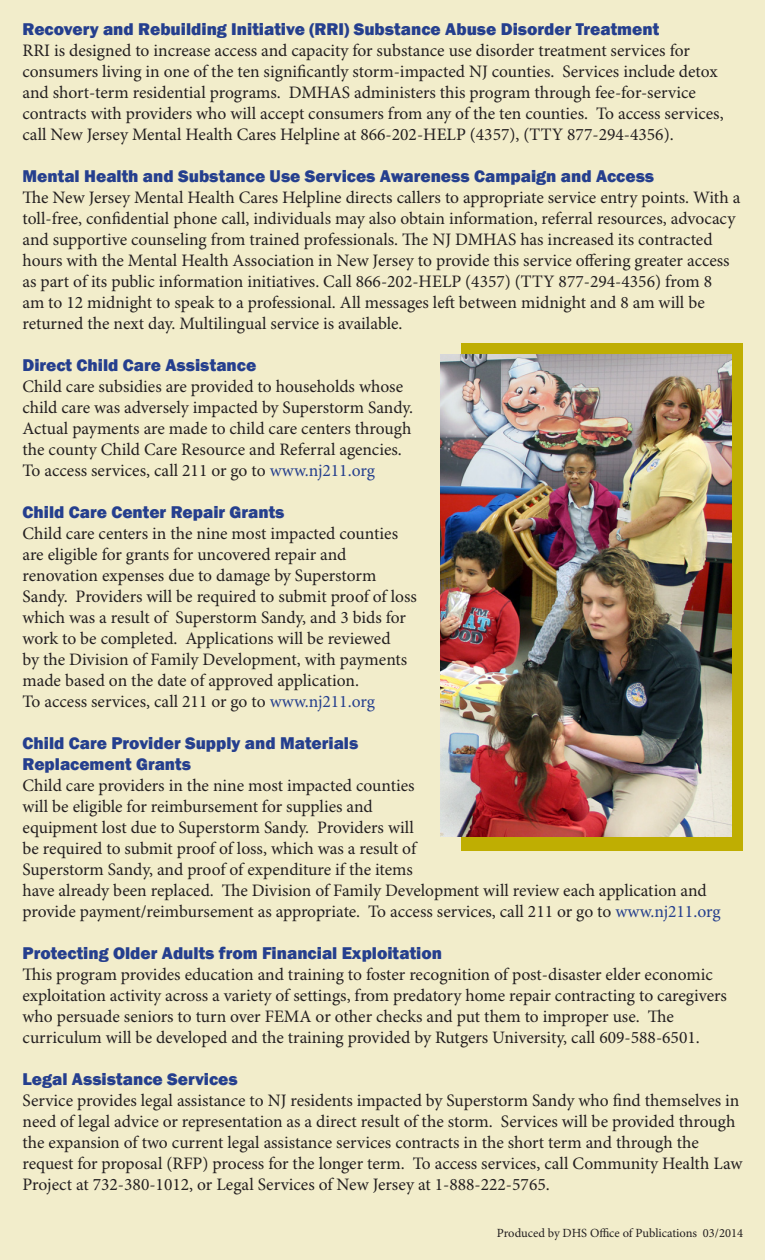
<style>
.page{position:relative;width:765px;height:1260px;background:#f2edcb}
.page>*{position:absolute;margin:0;border:0;box-sizing:border-box;transform-origin:0 0}
.t1{font:17.5px/21px "Minion Pro";color:#231f20}
.t2{font:800 17.5px/21px "Franklin Gothic";color:#253f8e}
.t3{font:12.5px "Minion Pro";color:#231f20}
.s1{color:#253f8e}
</style>
<div class="page">
<div style="left:461px;top:343px;width:281px;height:508px;background:#bfae02"></div>
<img style="left:440px;top:354px;width:292px;height:483px">
<p class="t2" style="left:22px;top:18px;width:638px">Recovery and Rebuilding Initiative (RRI) Substance Abuse Disorder Treatment</p>
<p class="t1" style="left:22px;top:40px;width:703px">RRI is designed to increase access and capacity for substance use disorder treatment services for consumers living in one of the ten significantly storm-impacted NJ counties. Services include detox and short-term residential programs. DMHAS administers this program through fee-for-service contracts with providers who will accept consumers from any of the ten counties. To access services, call New Jersey Mental Health Cares Helpline at 866-202-HELP (4357), (TTY 877-294-4356).</p>
<p class="t2" style="left:22px;top:165px;width:633px">Mental Health and Substance Use Services Awareness Campaign and Access</p>
<p class="t1" style="left:22px;top:187px;width:719px">The New Jersey Mental Health Cares Helpline directs callers to appropriate service entry points. With a toll-free, confidential phone call, individuals may also obtain information, referral resources, advocacy and supportive counseling from trained professionals. The NJ DMHAS has increased its contracted hours with the Mental Health Association in New Jersey to provide this service offering greater access as part of its public information initiatives. Call 866-202-HELP (4357) (TTY 877-294-4356) from 8<br>am to 12 midnight to speak to a professional. All messages left between midnight and 8 am will be returned the next day. Multilingual service is available.</p>
<p class="t2" style="left:22px;top:354px;width:235px">Direct Child Care Assistance</p>
<p class="t1" style="left:22px;top:376px;width:392px">Child care subsidies are provided to households whose child care was adversely impacted by Superstorm Sandy.<br>Actual payments are made to child care centers through the county Child Care Resource and Referral agencies.<br>To access services, call 211 or go to <span class="s1">www.nj211.org</span></p>
<p class="t2" style="left:22px;top:501px;width:264px">Child Care Center Repair Grants</p>
<p class="t1" style="left:22px;top:523px;width:396px">Child care centers in the nine most impacted counties are eligible for grants for uncovered repair and renovation expenses due to damage by Superstorm Sandy. Providers will be required to submit proof of loss which was a result of Superstorm Sandy, and 3 bids for work to be completed. Applications will be reviewed<br>by the Division of Family Development, with payments made based on the date of approved application.<br>To access services, call 211 or go to <span class="s1">www.nj211.org</span></p>
<p class="t2" style="left:22px;top:732px;width:337px">Child Care Provider Supply and Materials<br>Replacement Grants</p>
<p class="t1" style="left:22px;top:775px;width:700px">Child care providers in the nine most impacted counties<br>will be eligible for reimbursement for supplies and<br>equipment lost due to Superstorm Sandy. Providers will<br>be required to submit proof of loss, which was a result of<br>Superstorm Sandy, and proof of expenditure if the items<br>have already been replaced. The Division of Family Development will review each application and provide payment/reimbursement as appropriate. To access services, call 211 or go to <span class="s1">www.nj211.org</span></p>
<p class="t2" style="left:22px;top:942px;width:421px">Protecting Older Adults from Financial Exploitation</p>
<p class="t1" style="left:22px;top:964px;width:706px">This program provides education and training to foster recognition of post-disaster elder economic exploitation activity across a variety of settings, from predatory home repair contracting to caregivers who persuade seniors to turn over FEMA or other checks and put them to improper use. The curriculum will be developed and the training provided by Rutgers University, call 609-588-6501.</p>
<p class="t2" style="left:22px;top:1068px;width:217px">Legal Assistance Services</p>
<p class="t1" style="left:22px;top:1090px;width:721px">Service provides legal assistance to NJ residents impacted by Superstorm Sandy who find themselves in need of legal advice or representation as a direct result of the storm. Services will be provided through the expansion of two current legal assistance services contracts in the short term and through the request for proposal (RFP) process for the longer term. To access services, call Community Health Law Project at 732-380-1012, or Legal Services of New Jersey at 1-888-222-5765.</p>
<p class="t3" style="left:497px;top:1226px;width:248px">Produced by DHS Office of Publications 03/2014</p>
</div>
